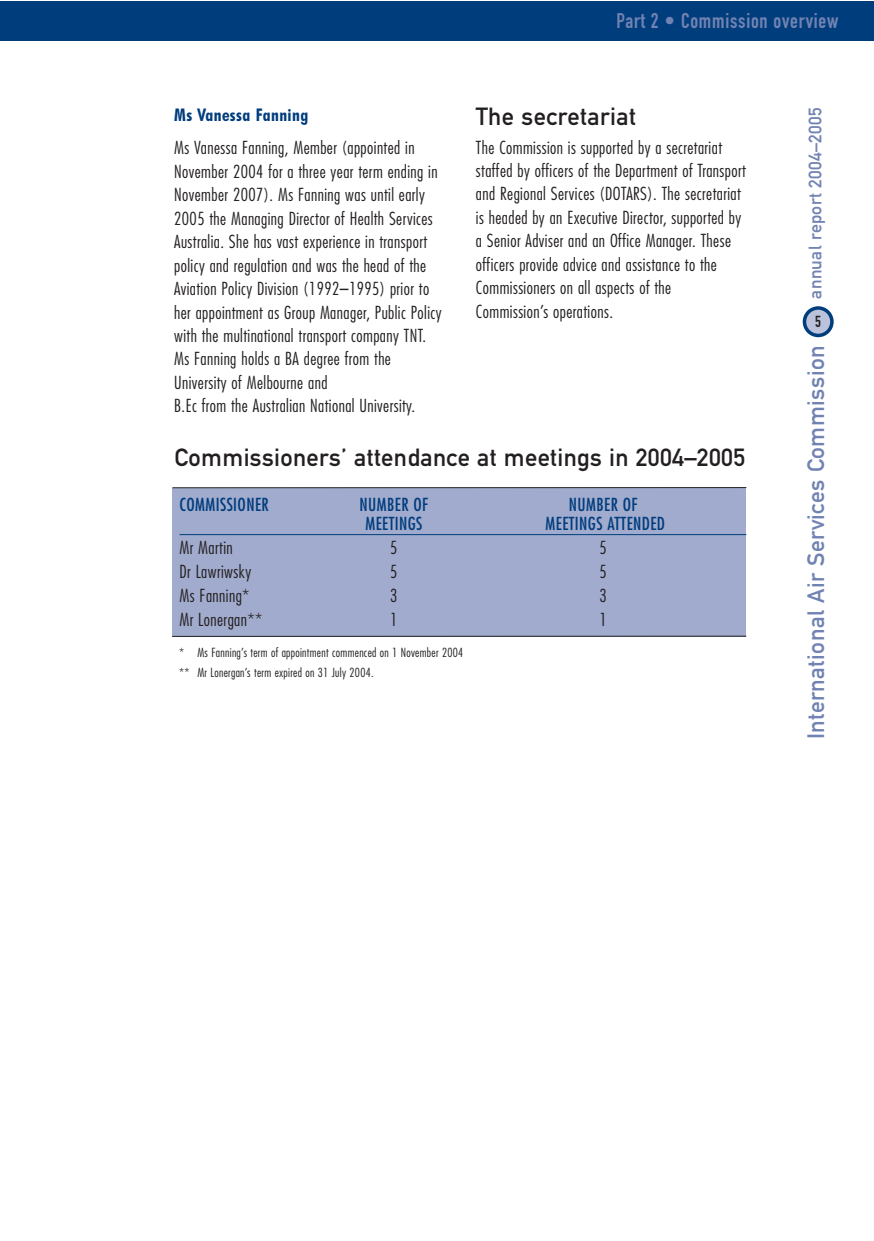
<style>
.page{position:relative;width:874px;height:1241px;background:#fff}
.page>*{position:absolute;margin:0;border:0;box-sizing:border-box;transform-origin:0 0}
.t1{font:24.5px "DIN Mittelschrift";letter-spacing:.015em;color:#231f20}
.t2{font:23.45px "DIN Mittelschrift";letter-spacing:.02em;color:#7183b2}
.t3{font:21px "DIN Engschrift";letter-spacing:.035em;color:#7183b2}
.t4{font:17.85px "DIN Mittelschrift";letter-spacing:.02em;color:#7183b2}
.t5{font:300 condensed 17.5px/23.4px "Futura";letter-spacing:.025em;color:#231f20}
.t6{font:condensed 17.5px "Futura";letter-spacing:.025em;color:#003d7d}
.t7{font:700 condensed 17.5px "Futura BT";letter-spacing:.025em;color:#003d7d}
.t8{font:15.75px "DIN Engschrift";color:#231f20}
.t9{font:300 condensed 12.25px/19.8px "Futura";letter-spacing:.025em;color:#231f20}
</style>
<div class="page">
<div style="left:0;top:1px;width:873px;height:40px;background:#003d7d"></div>
<svg style="left:802px;top:306px;width:31px;height:31px"></svg>
<div style="left:172px;top:488px;width:573px;height:148px;background:#a1abcd"></div>
<hr style="left:179px;top:534px;width:567px;height:1px;background:#003d7d">
<hr style="left:172px;top:487px;width:574px;height:1px;background:#231f20">
<hr style="left:172px;top:635px;width:573px;height:1px;background:#231f20">
<p class="t3" style="left:616px;top:13px;width:223px">Part 2 • Commission overview</p>
<p class="t7" style="left:174px;top:107px;width:136px">Ms Vanessa Fanning</p>
<p class="t5" style="left:174px;top:137px;width:269px">Ms Vanessa Fanning, Member (appointed in November 2004 for a three year term ending in November 2007). Ms Fanning was until early 2005 the Managing Director of Health Services Australia. She has vast experience in transport policy and regulation and was the head of the Aviation Policy Division (1992–1995) prior to her appointment as Group Manager, Public Policy with the multinational transport company TNT.<br>Ms Fanning holds a BA degree from the University of Melbourne and<br>B.Ec from the Australian National University.</p>
<h1 class="t1" style="left:475px;top:108px;width:162px">The secretariat</h1>
<p class="t5" style="left:475px;top:136px;width:271px">The Commission is supported by a secretariat staffed by officers of the Department of Transport and Regional Services (DOTARS). The secretariat is headed by an Executive Director, supported by a Senior Adviser and an Office Manager. These officers provide advice and assistance to the Commissioners on all aspects of the Commission’s operations.</p>
<h1 class="t1" style="left:174px;top:449px;width:571px">Commissioners’ attendance at meetings in 2004–2005</h1>
<p class="t6" style="left:179px;top:496px;width:91px">COMMISSIONER</p>
<p class="t6" style="left:359px;top:496px;width:70px">NUMBER OF</p>
<p class="t6" style="left:568px;top:496px;width:70px">NUMBER OF</p>
<p class="t6" style="left:365px;top:515px;width:59px">MEETINGS</p>
<p class="t6" style="left:545px;top:515px;width:121px">MEETINGS ATTENDED</p>
<p class="t5" style="left:179px;top:537px;width:55px">Mr Martin</p>
<p class="t5" style="left:390px;top:537px;width:9px">5</p>
<p class="t5" style="left:599px;top:537px;width:9px">5</p>
<p class="t5" style="left:179px;top:561px;width:73px">Dr Lawriwsky</p>
<p class="t5" style="left:390px;top:561px;width:9px">5</p>
<p class="t5" style="left:599px;top:561px;width:9px">5</p>
<p class="t5" style="left:179px;top:585px;width:71px">Ms Fanning*</p>
<p class="t5" style="left:390px;top:585px;width:9px">3</p>
<p class="t5" style="left:599px;top:585px;width:9px">3</p>
<p class="t5" style="left:179px;top:609px;width:84px">Mr Lonergan**</p>
<p class="t5" style="left:390px;top:609px;width:9px">1</p>
<p class="t5" style="left:599px;top:609px;width:9px">1</p>
<p class="t9" style="left:179px;top:643px;width:285px">* Ms Fanning’s term of appointment commenced on 1 November 2004 ** Mr Lonergan’s term expired on 31 July 2004.</p>
<p class="t4" style="left:808px;top:298px;width:192px;rotate:-90deg">annual report 2004–2005</p>
<p class="t8" style="left:814px;top:315px;width:7px">5</p>
<h2 class="t2" style="left:807px;top:739px;width:395px;rotate:-90deg">International Air Services Commission</h2>
</div>
